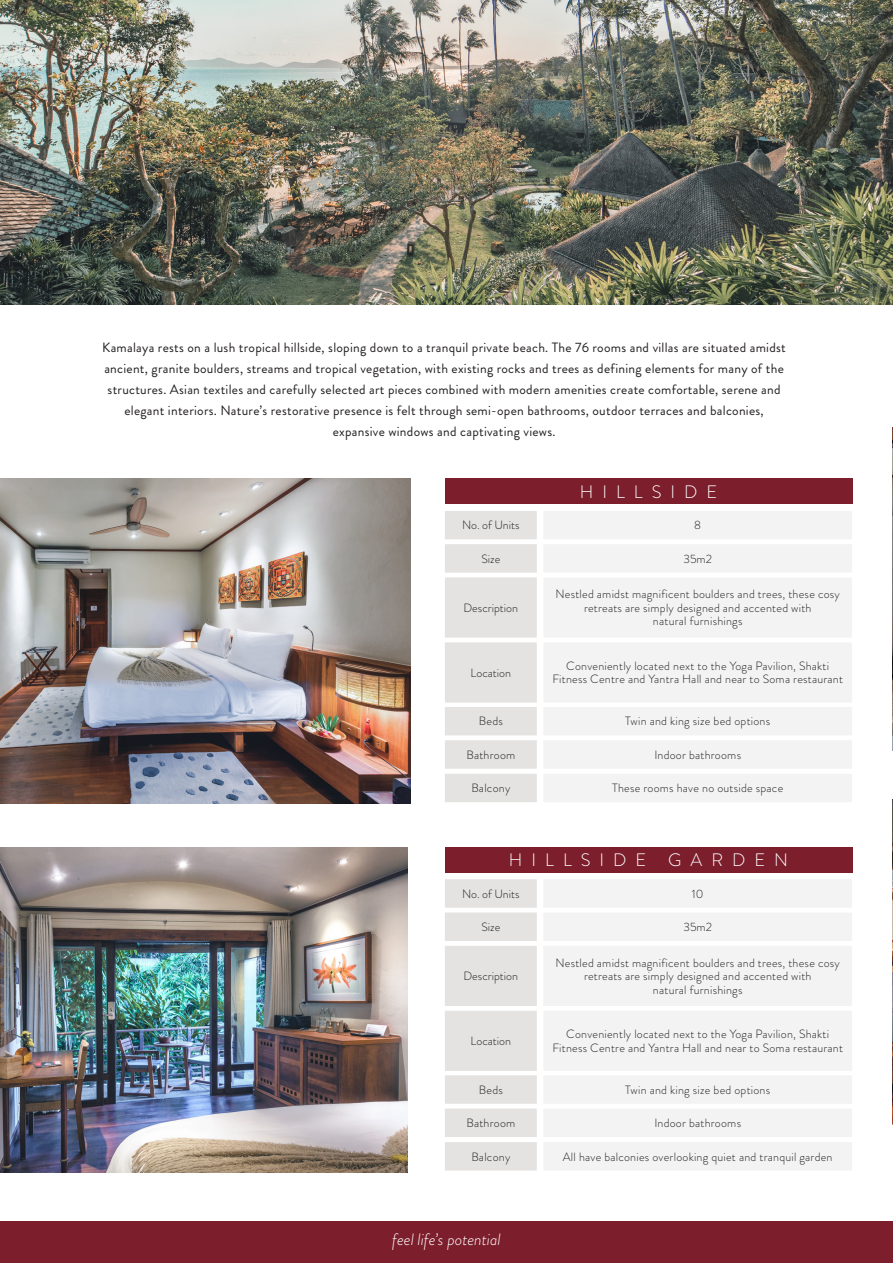
<style>
.page{position:relative;width:893px;height:1263px;background:#fff}
.page>*{position:absolute;margin:0;border:0;box-sizing:border-box;transform-origin:0 0}
.t1{font:300 18px "Brandon Grotesque";letter-spacing:.5em;color:#fff}
.t2{font:italic 300 16.5px "Brandon Grotesque";color:#fff}
.t3{font:13.5px "Brandon Grotesque";letter-spacing:.02em;color:#231f20}
.t4{font:300 12px/13.5px "Brandon Grotesque";letter-spacing:.02em;color:#231f20;text-align:center}
.t5{font:300 12px "Brandon Grotesque";color:#231f20}
</style>
<div class="page">
<div style="left:0;top:1221px;width:893px;height:42px;background:#7c1e2b"></div>
<img style="left:0;top:0;width:893px;height:305px">
<div style="left:445px;top:479px;width:407px;height:25px;background:#7c1e2b"></div>
<div style="left:444px;top:510px;width:94px;height:30px;background:#e4e3e1"></div>
<div style="left:443px;top:509px;width:95px;height:32px;border:2px solid #fff"></div>
<div style="left:444px;top:577px;width:94px;height:61px;background:#e4e3e1"></div>
<div style="left:443px;top:576px;width:95px;height:63px;border:2px solid #fff"></div>
<div style="left:444px;top:543px;width:94px;height:30px;background:#e4e3e1"></div>
<div style="left:443px;top:543px;width:95px;height:31px;border:2px solid #fff"></div>
<div style="left:543px;top:510px;width:310px;height:30px;background:#f3f3f3"></div>
<div style="left:542px;top:509px;width:312px;height:32px;border:2px solid #fff"></div>
<div style="left:543px;top:577px;width:310px;height:61px;background:#f3f3f3"></div>
<div style="left:543px;top:543px;width:310px;height:30px;background:#f3f3f3"></div>
<div style="left:542px;top:543px;width:312px;height:31px;border:2px solid #fff"></div>
<div style="left:444px;top:706px;width:94px;height:30px;background:#e4e3e1"></div>
<div style="left:443px;top:705px;width:95px;height:32px;border:2px solid #fff"></div>
<div style="left:444px;top:642px;width:94px;height:61px;background:#e4e3e1"></div>
<div style="left:443px;top:641px;width:95px;height:63px;border:2px solid #fff"></div>
<div style="left:444px;top:739px;width:94px;height:30px;background:#e4e3e1"></div>
<div style="left:443px;top:739px;width:95px;height:31px;border:2px solid #fff"></div>
<div style="left:444px;top:773px;width:94px;height:30px;background:#e4e3e1"></div>
<div style="left:443px;top:772px;width:95px;height:32px;border:2px solid #fff"></div>
<div style="left:543px;top:706px;width:310px;height:30px;background:#f3f3f3"></div>
<div style="left:542px;top:705px;width:312px;height:32px;border:2px solid #fff"></div>
<div style="left:543px;top:642px;width:310px;height:61px;background:#f3f3f3"></div>
<div style="left:543px;top:739px;width:310px;height:30px;background:#f3f3f3"></div>
<div style="left:542px;top:739px;width:312px;height:31px;border:2px solid #fff"></div>
<div style="left:543px;top:773px;width:310px;height:30px;background:#f3f3f3"></div>
<img style="left:0;top:479px;width:410px;height:325px">
<img style="left:0;top:847px;width:408px;height:325px">
<img style="left:892px;top:427px;width:1px;height:324px">
<div style="left:445px;top:847px;width:407px;height:25px;background:#7c1e2b"></div>
<div style="left:444px;top:878px;width:94px;height:30px;background:#e4e3e1"></div>
<div style="left:443px;top:878px;width:95px;height:31px;border:2px solid #fff"></div>
<div style="left:444px;top:945px;width:94px;height:62px;background:#e4e3e1"></div>
<div style="left:443px;top:944px;width:95px;height:63px;border:2px solid #fff"></div>
<div style="left:444px;top:912px;width:94px;height:30px;background:#e4e3e1"></div>
<div style="left:443px;top:911px;width:95px;height:31px;border:2px solid #fff"></div>
<div style="left:543px;top:878px;width:310px;height:30px;background:#f3f3f3"></div>
<div style="left:542px;top:878px;width:312px;height:31px;border:2px solid #fff"></div>
<div style="left:543px;top:945px;width:310px;height:62px;background:#f3f3f3"></div>
<div style="left:542px;top:944px;width:312px;height:63px;border:2px solid #fff"></div>
<div style="left:543px;top:912px;width:310px;height:30px;background:#f3f3f3"></div>
<div style="left:542px;top:911px;width:312px;height:31px;border:2px solid #fff"></div>
<div style="left:444px;top:1074px;width:94px;height:30px;background:#e4e3e1"></div>
<div style="left:443px;top:1074px;width:95px;height:31px;border:2px solid #fff"></div>
<div style="left:444px;top:1010px;width:94px;height:62px;background:#e4e3e1"></div>
<div style="left:443px;top:1009px;width:95px;height:63px;border:2px solid #fff"></div>
<div style="left:444px;top:1108px;width:94px;height:30px;background:#e4e3e1"></div>
<div style="left:443px;top:1107px;width:95px;height:31px;border:2px solid #fff"></div>
<div style="left:444px;top:1141px;width:94px;height:30px;background:#e4e3e1"></div>
<div style="left:443px;top:1140px;width:95px;height:32px;border:2px solid #fff"></div>
<div style="left:543px;top:1074px;width:310px;height:30px;background:#f3f3f3"></div>
<div style="left:542px;top:1074px;width:312px;height:31px;border:2px solid #fff"></div>
<div style="left:543px;top:1010px;width:310px;height:62px;background:#f3f3f3"></div>
<div style="left:542px;top:1009px;width:312px;height:63px;border:2px solid #fff"></div>
<div style="left:543px;top:1108px;width:310px;height:30px;background:#f3f3f3"></div>
<div style="left:542px;top:1107px;width:312px;height:31px;border:2px solid #fff"></div>
<div style="left:543px;top:1141px;width:310px;height:30px;background:#f3f3f3"></div>
<div style="left:542px;top:1140px;width:312px;height:32px;border:2px solid #fff"></div>
<img style="left:892px;top:799px;width:1px;height:325px">
<p class="t3" style="left:102px;top:338px;width:685px">Kamalaya rests on a lush tropical hillside, sloping down to a tranquil private beach. The 76 rooms and villas are situated amidst</p>
<p class="t3" style="left:104px;top:359px;width:681px">ancient, granite boulders, streams and tropical vegetation, with existing rocks and trees as defining elements for many of the</p>
<p class="t3" style="left:108px;top:380px;width:674px">structures. Asian textiles and carefully selected art pieces combined with modern amenities create comfortable, serene and</p>
<p class="t3" style="left:124px;top:401px;width:641px">elegant interiors. Nature’s restorative presence is felt through semi-open bathrooms, outdoor terraces and balconies,</p>
<p class="t3" style="left:333px;top:422px;width:224px">expansive windows and captivating views.</p>
<p class="t5" style="left:462px;top:517px;width:59px">No. of Units</p>
<p class="t4" style="left:481px;top:552px;width:20px">Size</p>
<p class="t5" style="left:464px;top:599px;width:56px">Description</p>
<p class="t5" style="left:471px;top:664px;width:42px">Location</p>
<p class="t4" style="left:479px;top:714px;width:25px">Beds</p>
<p class="t4" style="left:466px;top:748px;width:50px">Bathroom</p>
<p class="t4" style="left:471px;top:781px;width:40px">Balcony</p>
<p class="t1" style="left:580px;top:479px;width:139px">HILLSIDE</p>
<p class="t4" style="left:694px;top:518px;width:8px">8</p>
<p class="t4" style="left:683px;top:552px;width:30px">35m2</p>
<p class="t4" style="left:556px;top:587px;width:286px">Nestled amidst magnificent boulders and trees, these cosy retreats are simply designed and accented with</p>
<p class="t4" style="left:653px;top:614px;width:91px">natural furnishings</p>
<p class="t4" style="left:552px;top:659px;width:292px">Conveniently located next to the Yoga Pavilion, Shakti<br>Fitness Centre and Yantra Hall and near to Soma restaurant</p>
<p class="t4" style="left:625px;top:714px;width:147px">Twin and king size bed options</p>
<p class="t4" style="left:654px;top:748px;width:88px">Indoor bathrooms</p>
<p class="t4" style="left:612px;top:781px;width:173px">These rooms have no outside space</p>
<p class="t1" style="left:509px;top:847px;width:281px">HILLSIDE GARDEN</p>
<p class="t5" style="left:462px;top:885px;width:59px">No. of Units</p>
<p class="t4" style="left:692px;top:887px;width:13px">10</p>
<p class="t4" style="left:481px;top:920px;width:20px">Size</p>
<p class="t5" style="left:464px;top:968px;width:56px">Description</p>
<p class="t5" style="left:471px;top:1033px;width:42px">Location</p>
<p class="t4" style="left:479px;top:1083px;width:25px">Beds</p>
<p class="t4" style="left:466px;top:1116px;width:50px">Bathroom</p>
<p class="t4" style="left:471px;top:1150px;width:40px">Balcony</p>
<p class="t2" style="left:392px;top:1228px;width:110px">feel life’s potential</p>
<p class="t4" style="left:683px;top:920px;width:30px">35m2</p>
<p class="t4" style="left:556px;top:956px;width:286px">Nestled amidst magnificent boulders and trees, these cosy retreats are simply designed and accented with</p>
<p class="t4" style="left:653px;top:983px;width:91px">natural furnishings</p>
<p class="t4" style="left:552px;top:1027px;width:292px">Conveniently located next to the Yoga Pavilion, Shakti<br>Fitness Centre and Yantra Hall and near to Soma restaurant</p>
<p class="t4" style="left:625px;top:1083px;width:147px">Twin and king size bed options</p>
<p class="t4" style="left:654px;top:1116px;width:88px">Indoor bathrooms</p>
<p class="t4" style="left:563px;top:1150px;width:271px">All have balconies overlooking quiet and tranquil garden</p>
</div>
